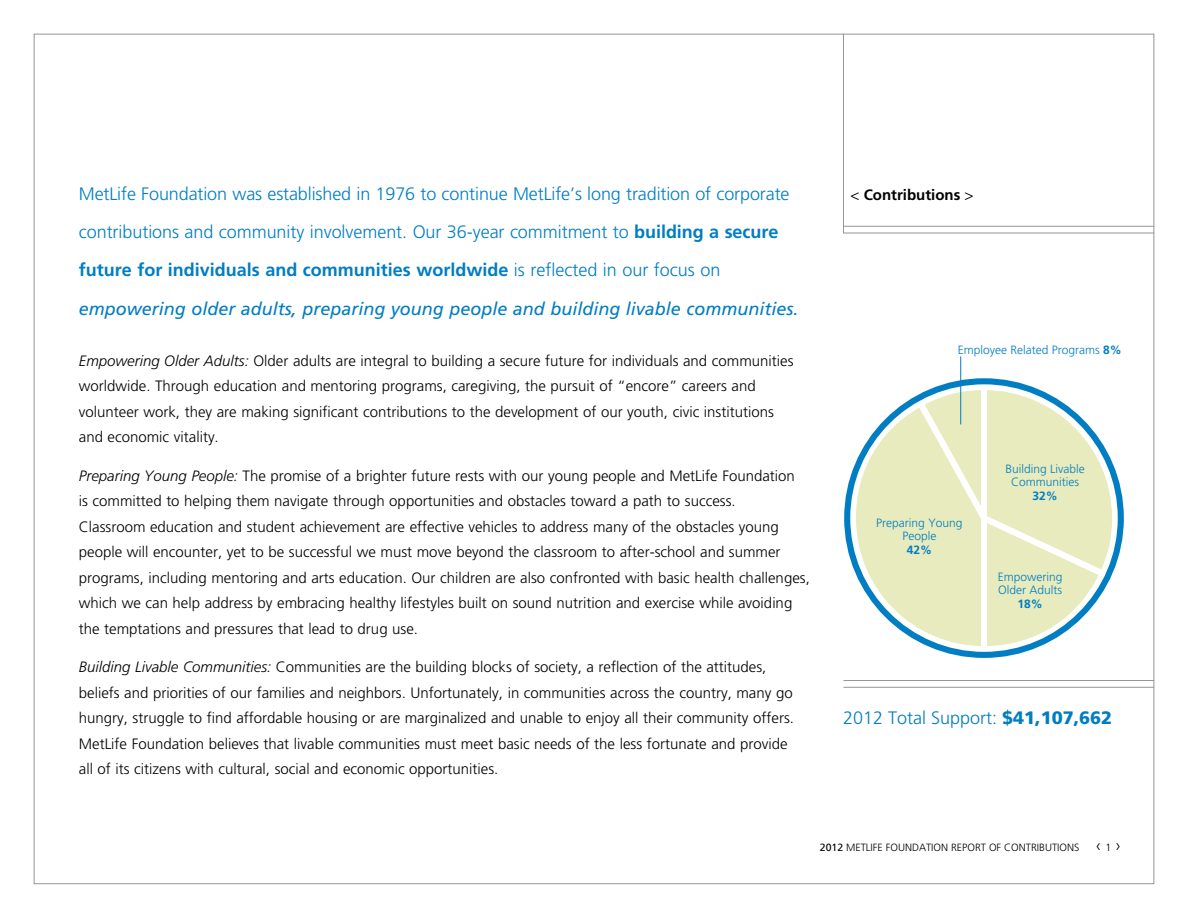
<style>
.page{position:relative;width:1188px;height:918px;background:#fff}
.page>*{position:absolute;margin:0;border:0;box-sizing:border-box;transform-origin:0 0}
.t1{font:300 18px/38.2px "Frutiger";letter-spacing:-.005em;color:#007dc3}
.t2{font:300 15px/25.5px "Frutiger";color:#000}
.t3{font:700 15px "Frutiger";color:#000}
.t4{font:300 12px/13.5px "Frutiger";color:#007dc3;text-align:center}
.t5{font:700 12px "Frutiger";color:#007dc3}
.t6{font:300 10.5px "Frutiger";color:#000}
.s1{font-weight:700}
.s2{font-weight:400;font-style:italic}
.s3{font-style:italic}
.s4{font-weight:300}
.s5{font-weight:900}
.s6{font-weight:400}
.s7{font-size:16.5px}
</style>
<div class="page">
<hr style="left:843px;top:226px;width:311px;height:1px;background:#939598">
<hr style="left:843px;top:680px;width:311px;height:1px;background:#939598">
<hr style="left:843px;top:233px;width:311px;height:1px;background:#939598">
<hr style="left:843px;top:687px;width:311px;height:1px;background:#939598">
<hr style="left:843px;top:34px;width:1px;height:199px;background:#939598">
<svg style="left:847px;top:381px;width:274px;height:274px"></svg>
<div style="left:844px;top:378px;width:280px;height:280px;border:6px solid #007dc3;border-radius:50%"></div>
<hr style="left:960px;top:356px;width:1px;height:68px;background:#007dc3">
<p class="t1" style="left:79px;top:174px;width:721px">MetLife Foundation was established in 1976 to continue MetLife’s long tradition of corporate contributions and community involvement. Our 36-year commitment to <span class="s1">building a secure future for individuals and communities worldwide</span> is reflected in our focus on <span class="s2">empowering older adults, preparing young people and building livable communities.</span></p>
<p class="t2" style="left:79px;top:348px;width:716px"><span class="s3">Empowering Older Adults:</span> Older adults are integral to building a secure future for individuals and communities worldwide. Through education and mentoring programs, caregiving, the pursuit of “encore” careers and volunteer work, they are making significant contributions to the development of our youth, civic institutions and economic vitality.</p>
<p class="t2" style="left:79px;top:463px;width:733px"><span class="s3">Preparing Young People:</span> The promise of a brighter future rests with our young people and M etLife Foundation<br>is committed to helping them navigate through opportunities and obstacles toward a path to success.<br>C lassroom education and student achievement are effective vehicles to address many of the obstacles young people will encounter, yet to be successful we must move beyond the classroom to after-school and summer programs, including mentoring and arts education. Our children are also confronted with basic health challenges, which we can help address by embracing healthy lifestyles built on sound nutrition and exercise while avoiding the temptations and pressures that lead to drug use.</p>
<p class="t2" style="left:79px;top:654px;width:717px"><span class="s3">Building Livable Communities:</span> C ommunities are the building blocks of society, a reflection of the attitudes, beliefs and priorities of our families and neighbors. U nfortunately, in communities across the country, many go hungry, struggle to find affordable housing or are marginalized and unable to enjoy all their community offers.<br>MetLife Foundation believes that livable communities must meet basic needs of the less fortunate and provide all of its citizens with cultural, social and economic opportunities.</p>
<p class="t3" style="left:850px;top:186px;width:124px"><span class="s4">&lt;</span> Contributions <span class="s4">&gt;</span></p>
<p class="t4" style="left:958px;top:343px;width:166px">Employee Related Programs <span class="s1">8%</span></p>
<p class="t4" style="left:876px;top:516px;width:88px">Preparing Young<br>People</p>
<p class="t5" style="left:907px;top:542px;width:27px">42%</p>
<p class="t4" style="left:1005px;top:462px;width:81px">Building Livable<br>Communities</p>
<p class="t5" style="left:1032px;top:489px;width:27px">32%</p>
<p class="t4" style="left:998px;top:570px;width:66px;text-align:left">Empowering<br>Older Adults</p>
<p class="t5" style="left:1017px;top:597px;width:27px">18%</p>
<p class="t1" style="left:843px;top:698px;width:271px">2012 Total Support: <span class="s5">$41,107,662</span></p>
<p class="t6" style="left:820px;top:841px;width:302px"><span class="s6">2012</span> metlife foundation report of contributions <span class="s7">‹</span> 1 <span class="s7">›</span></p>
</div>
